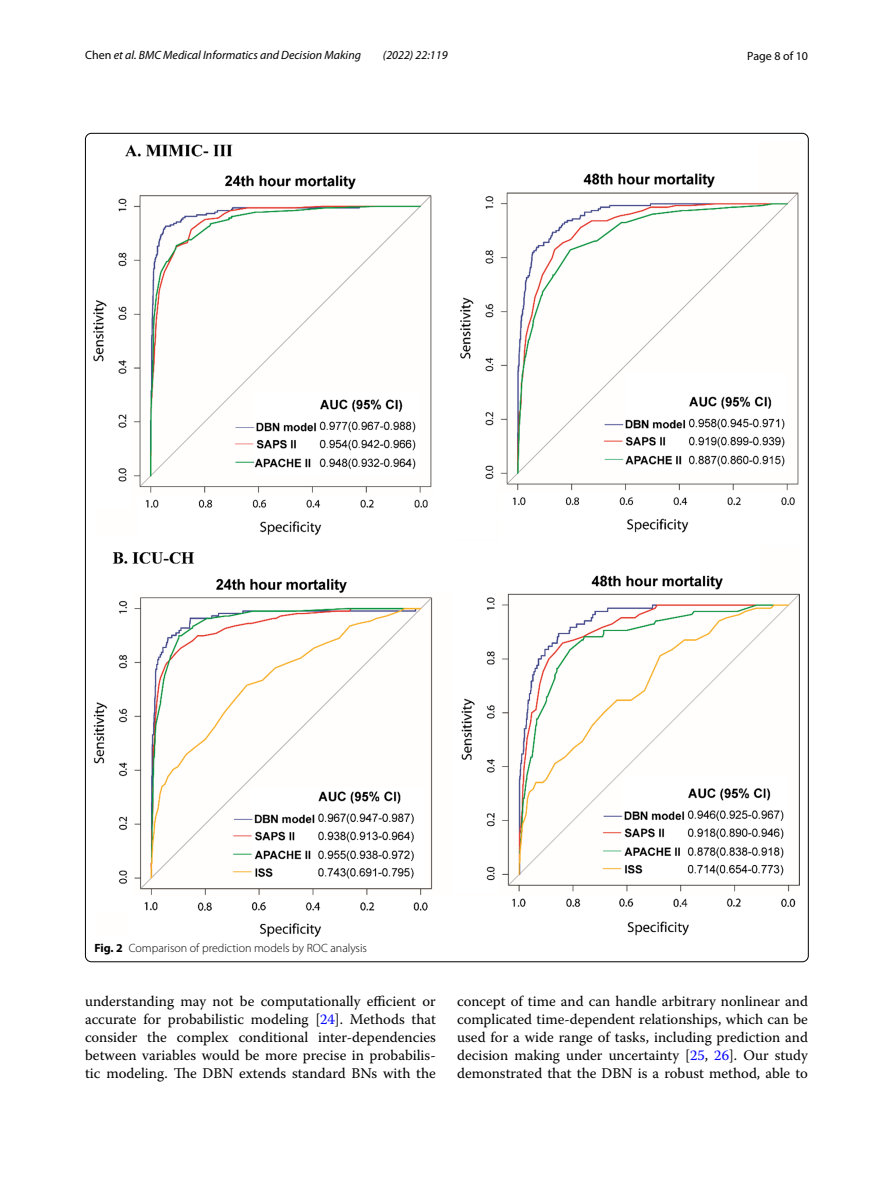
<style>
.page{position:relative;width:893px;height:1187px;background:#fff}
.page>*{position:absolute;margin:0;border:0;box-sizing:border-box;transform-origin:0 0}
.t1{font:14.7px/18px "Warnock Pro";color:#000;text-align:justify}
.t2{font:italic 12px "Myriad Pro";color:#000}
.t3{font:300 12px "Myriad Pro";color:#000}
.t4{font:12px "Myriad Pro";color:#000}
.s1{font-style:normal}
.s2{font-weight:700}
.s3{color:#00f}
</style>
<div class="page">
<img style="left:94px;top:144px;width:706px;height:792px">
<p class="t2" style="left:85px;top:48px;width:278px"><span class="s1">Chen</span> et al. BMC Medical Informatics and Decision Making</p>
<p class="t2" style="left:383px;top:48px;width:66px">(2022) 22:119</p>
<p class="t4" style="left:747px;top:48px;width:62px">Page 8 of 10</p>
<p class="t3" style="left:94px;top:941px;width:274px"><span class="s2">Fig. 2</span> Comparison of prediction models by ROC analysis</p>
<p class="t1" style="left:85px;top:991px;width:352px">understanding may not be computationally efficient or accurate for probabilistic modeling [<span class="s3">24</span>]. Methods that consider the complex conditional inter-dependencies between variables would be more precise in probabilis&shy;tic modeling. The DBN extends standard BNs with the</p>
<p class="t1" style="left:457px;top:991px;width:352px">concept of time and can handle arbitrary nonlinear and complicated time-dependent relationships, which can be used for a wide range of tasks, including prediction and decision making under uncertainty [<span class="s3">25</span>, <span class="s3">26</span>]. Our study demonstrated that the DBN is a robust method, able to</p>
</div>
